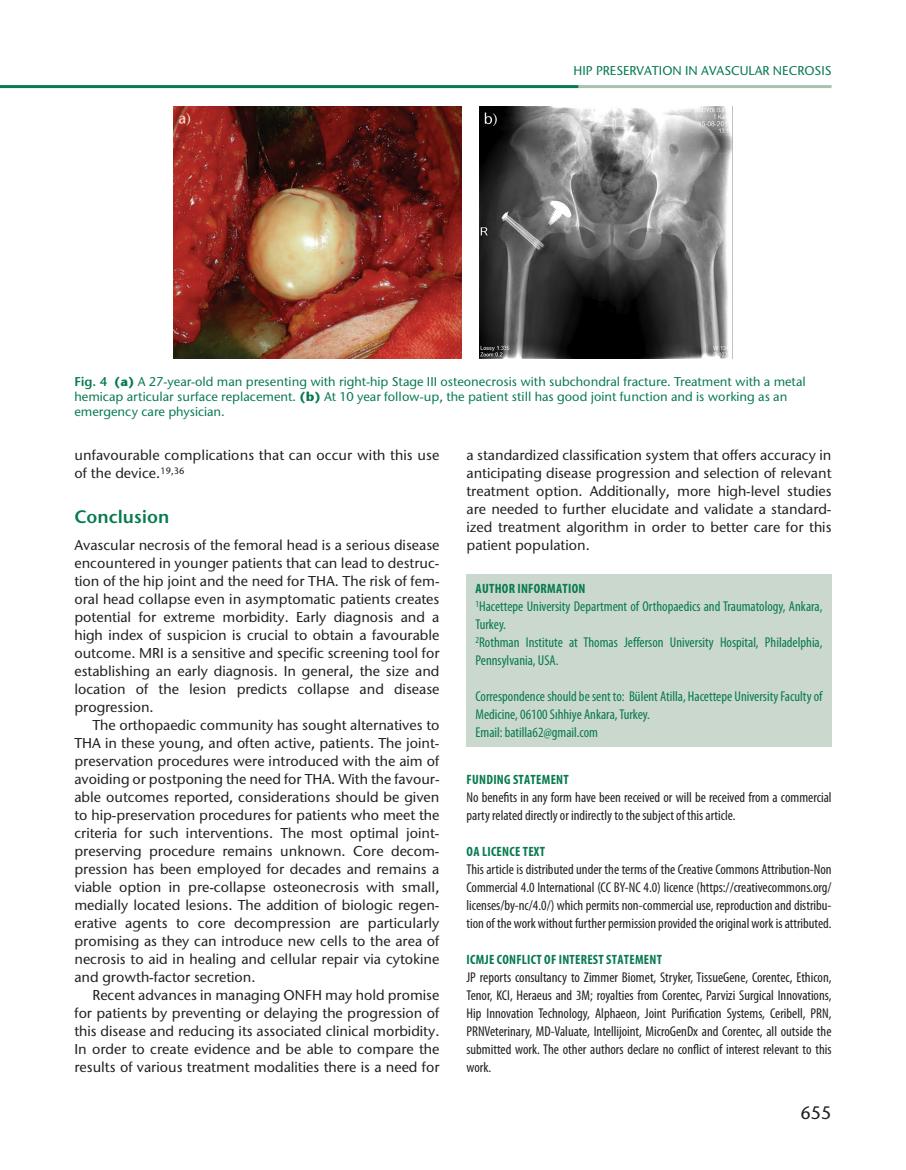
<style>
.page{position:relative;width:906px;height:1170px;background:#fff}
.page>*{position:absolute;margin:0;border:0;box-sizing:border-box;transform-origin:0 0}
.t1{font:600 18px "Stone Sans ITC Pro";color:#077a4e}
.t2{font:500 18px "Stone Sans ITC Pro";color:#231f20}
.t3{font:500 14.25px/18px "Stone Sans ITC Pro";color:#231f20;text-align:justify}
.t4{font:condensed 14.25px/18px "Myriad Pro";color:#231f20;text-align:justify}
.t5{font:condensed 14.25px/18px "Myriad Pro";color:#077a4e}
.t6{font:700 condensed 13.5px "Myriad Pro";letter-spacing:.02em;color:#077a4e}
.t7{font:500 12.75px/15px "Stone Sans ITC Pro";color:#077a4e}
.s1{font-weight:600}
.s2{font-weight:700}
</style>
<div class="page">
<hr style="left:578px;top:85px;width:253px;height:3px;background:#a9c1b0">
<hr style="left:0;top:85px;width:578px;height:3px;background:#077a4e">
<div style="left:466px;top:574px;width:365px;height:172px;background:#cad8cd"></div>
<img style="left:174px;top:106px;width:287px;height:252px">
<img style="left:479px;top:106px;width:253px;height:252px">
<p class="t7" style="left:573px;top:63px;width:259px">Hip preservation in avascular necrosis</p>
<p class="t7" style="left:74px;top:373px;width:733px"><span class="s1">Fig. 4</span> <span class="s2">(a)</span> A 27-year-old man presenting with right-hip Stage III osteonecrosis with subchondral fracture. Treatment with a metal hemicap articular surface replacement. <span class="s2">(b)</span> At 10 year follow-up, the patient still has good joint function and is working as an emergency care physician.</p>
<p class="t3" style="left:74px;top:446px;width:366px">unfavourable complications that can occur with this use of the device.<sup>19,36</sup></p>
<p class="t1" style="left:74px;top:505px;width:97px">Conclusion</p>
<p class="t3" style="left:74px;top:536px;width:367px">Avascular necrosis of the femoral head is a serious disease encountered in younger patients that can lead to destruc&shy;tion of the hip joint and the need for THA. The risk of fem&shy;oral head collapse even in asymptomatic patients creates potential for extreme morbidity. Early diagnosis and a high index of suspicion is crucial to obtain a favourable outcome. MRI is a sensitive and specific screening tool for establishing an early diagnosis. In general, the size and location of the lesion predicts collapse and disease progression.</p>
<p class="t3" style="left:74px;top:716px;width:366px;text-indent:18px">The orthopaedic community has sought alternatives to THA in these young, and often active, patients. The joint&shy;preservation procedures were introduced with the aim of avoiding or postponing the need for THA. With the favour&shy;able outcomes reported, considerations should be given to hip-preservation procedures for patients who meet the criteria for such interventions. The most optimal joint&shy;preserving procedure remains unknown. Core decom&shy;pression has been employed for decades and remains a viable option in pre-collapse osteonecrosis with small, medially located lesions. The addition of biologic regen&shy;erative agents to core decompression are particularly promising as they can introduce new cells to the area of necrosis to aid in healing and cellular repair via cytokine and growth-factor secretion.</p>
<p class="t3" style="left:74px;top:986px;width:367px;text-indent:18px">Recent advances in managing ONFH may hold promise for patients by preventing or delaying the progression of this disease and reducing its associated clinical morbidity.<br>In order to create evidence and be able to compare the results of various treatment modalities there is a need for</p>
<p class="t3" style="left:466px;top:446px;width:366px">a standardized classification system that offers accuracy in anticipating disease progression and selection of relevant treatment option. Additionally, more high-level studies are needed to further elucidate and validate a standard&shy;ized treatment algorithm in order to better care for this patient population.</p>
<p class="t6" style="left:475px;top:580px;width:111px">AUTHOR INFORMATION</p>
<p class="t5" style="left:475px;top:597px;width:348px"><sup>1</sup>Hacettepe University Department of Orthopaedics and Traumatology, Ankara, Turkey.<br><sup>2</sup>Rothman Institute at Thomas Jefferson University Hospital, Philadelphia, Pennsylvania, USA.</p>
<p class="t5" style="left:475px;top:687px;width:348px">Correspondence should be sent to: Bülent Atilla, Hacettepe University Faculty of<br>Medicine, 06100 Sıhhiye Ankara, Turkey.<br>Email: batilla62@gmail.com</p>
<p class="t6" style="left:466px;top:771px;width:104px">FUNDING STATEMENT</p>
<p class="t4" style="left:466px;top:788px;width:366px">No benefits in any form have been received or will be received from a commercial party related directly or indirectly to the subject of this article.</p>
<p class="t6" style="left:466px;top:843px;width:80px">OA LICENCE TEXT</p>
<p class="t4" style="left:466px;top:860px;width:366px">This article is distributed under the terms of the Creative Commons Attribution-Non Commercial 4.0 International (CC BY-NC 4.0) licence (https://creativecommons.org/ licenses/by-nc/4.0/) which permits non-commercial use, reproduction and distribu&shy;tion of the work without further permission provided the original work is attributed.</p>
<p class="t6" style="left:466px;top:951px;width:197px">ICMJE CONFLICT OF INTEREST STATEMENT</p>
<p class="t4" style="left:466px;top:968px;width:366px">JP reports consultancy to Zimmer Biomet, Stryker, TissueGene, Corentec, Ethicon, Tenor, KCI, Heraeus and 3M; royalties from Corentec, Parvizi Surgical Innovations, Hip Innovation Technology, Alphaeon, Joint Purification Systems, Ceribell, PRN, PRNVeterinary, MD-Valuate, Intellijoint, MicroGenDx and Corentec, all outside the submitted work. The other authors declare no conflict of interest relevant to this work.</p>
<p class="t2" style="left:800px;top:1101px;width:32px">655</p>
</div>
